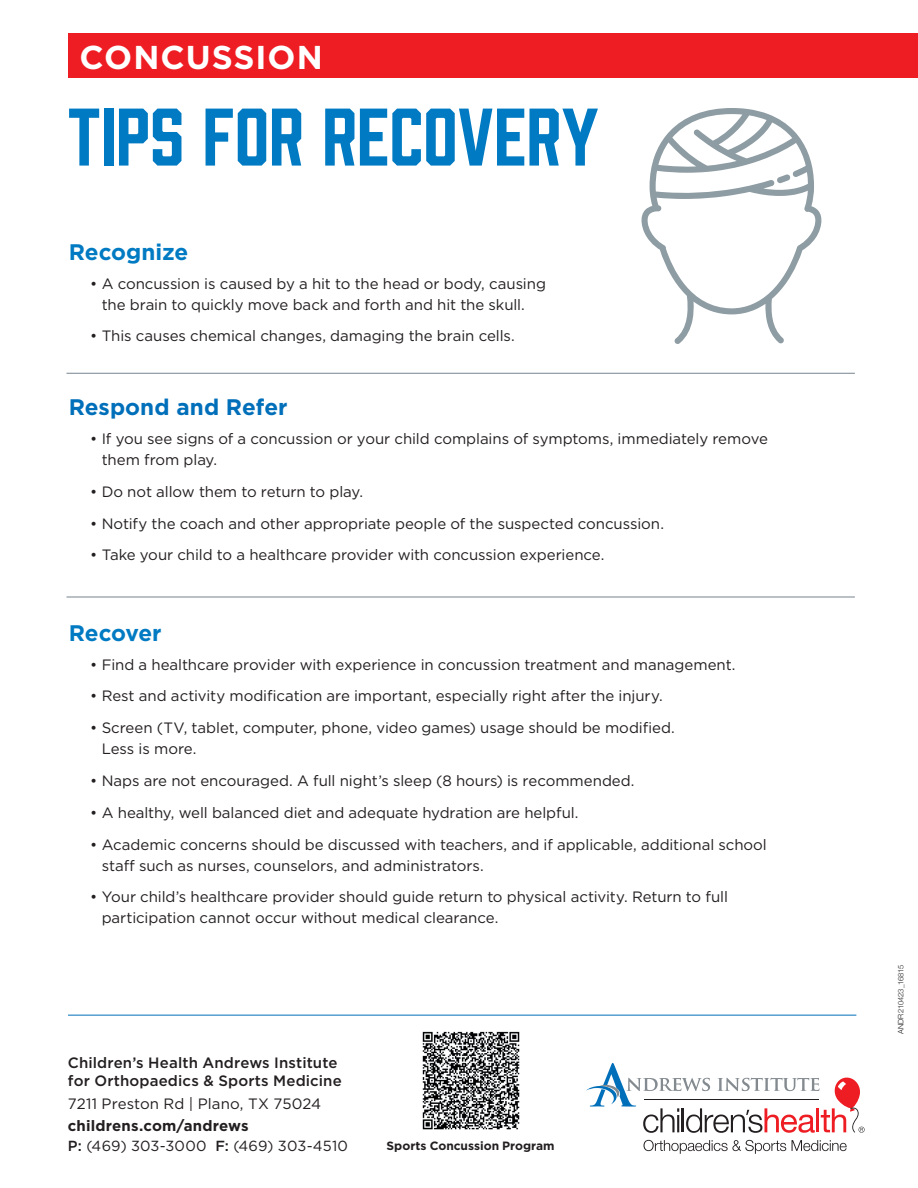
<style>
.page{position:relative;width:918px;height:1188px;background:#fff}
.page>*{position:absolute;margin:0;border:0;box-sizing:border-box;transform-origin:0 0}
.t1{font:75px "Prohibition";letter-spacing:-.005em;color:#007ac2}
.t2{font:700 33px "Gotham";letter-spacing:.03em;color:#fff}
.t3{font:700 22.5px "Gotham";letter-spacing:-.005em;color:#007ac2}
.t4{font:700 22.5px "Gotham";letter-spacing:.005em;color:#006fba}
.t5{font:15px/21px "Gotham";letter-spacing:-.005em;color:#231f20}
.t6{font:500 15px/18px "Gotham";letter-spacing:.01em;color:#231f20}
.t7{font:700 15px "Gotham";letter-spacing:.01em;color:#231f20}
.t8{font:14.7px "Gotham";letter-spacing:.01em;color:#231f20}
.t9{font:700 12px "Gotham";color:#231f20}
.t10{font:300 7.5px "Helvetica Neue";letter-spacing:.005em;color:#231f20}
.s1{font-weight:500}
</style>
<div class="page">
<div style="left:69px;top:33px;width:849px;height:45px;background:#ee1d23"></div>
<svg style="left:642px;top:108px;width:179px;height:236px"></svg>
<hr style="left:66px;top:597px;width:789px;height:1px;background:#76848f">
<hr style="left:66px;top:373px;width:789px;height:1px;background:#76848f">
<svg style="left:644px;top:1140px;width:142px;height:14px"></svg>
<svg style="left:792px;top:1140px;width:55px;height:11px"></svg>
<svg style="left:586px;top:1063px;width:279px;height:70px"></svg>
<hr style="left:68px;top:1015px;width:788px;height:1px;background:#006fba">
<img style="left:422px;top:1031px;width:98px;height:99px">
<h2 class="t2" style="left:80px;top:35px;width:245px">CONCUSSION</h2>
<h1 class="t1" style="left:68px;top:85px;width:532px">TIPs FOR RECOVERY</h1>
<h3 class="t3" style="left:69px;top:237px;width:121px">Recognize</h3>
<p class="t5" style="left:102px;top:272px;width:446px;text-indent:-11px">• A concussion is caused by a hit to the head or body, causing the brain to quickly move back and forth and hit the skull.</p>
<p class="t5" style="left:90px;top:325px;width:426px">• This causes chemical changes, damaging the brain cells.</p>
<h3 class="t4" style="left:69px;top:393px;width:220px">Respond and Refer</h3>
<p class="t5" style="left:102px;top:428px;width:668px;text-indent:-11px">• If you see signs of a concussion or your child complains of symptoms, immediately remove them from play.</p>
<p class="t5" style="left:90px;top:481px;width:274px">• Do not allow them to return to play.</p>
<p class="t5" style="left:90px;top:512px;width:575px">• Notify the coach and other appropriate people of the suspected concussion.</p>
<p class="t5" style="left:90px;top:544px;width:516px">• Take your child to a healthcare provider with concussion experience.</p>
<h3 class="t3" style="left:69px;top:618px;width:94px">Recover</h3>
<p class="t5" style="left:90px;top:653px;width:647px">• Find a healthcare provider with experience in concussion treatment and management.</p>
<p class="t5" style="left:90px;top:685px;width:574px">• Rest and activity modification are important, especially right after the injury.</p>
<p class="t5" style="left:102px;top:717px;width:575px;text-indent:-11px">• Screen (TV, tablet, computer, phone, video games) usage should be modified.<br>Less is more.</p>
<p class="t5" style="left:90px;top:770px;width:546px">• Naps are not encouraged. A full night’s sleep (8 hours) is recommended.</p>
<p class="t5" style="left:90px;top:802px;width:490px">• A healthy, well balanced diet and adequate hydration are helpful.</p>
<p class="t5" style="left:102px;top:833px;width:667px;text-indent:-11px">• Academic concerns should be discussed with teachers, and if applicable, additional school staff such as nurses, counselors, and administrators.</p>
<p class="t5" style="left:102px;top:886px;width:628px;text-indent:-11px">• Your child’s healthcare provider should guide return to physical activity. Return to full participation cannot occur without medical clearance.</p>
<p class="t6" style="left:68px;top:1054px;width:275px">Children’s Health Andrews Institute for Orthopaedics &amp; Sports Medicine</p>
<p class="t5" style="left:68px;top:1093px;width:255px">7211 Preston Rd | Plano, TX 75024</p>
<p class="t7" style="left:68px;top:1116px;width:182px">childrens.com/andrews</p>
<p class="t8" style="left:68px;top:1137px;width:282px"><span class="s1">P:</span> (469) 303-3000 <span class="s1">F:</span> (469) 303-4510</p>
<p class="t9" style="left:387px;top:1138px;width:170px">Sports Concussion Program</p>
<p class="t10" style="left:895px;top:1034px;width:71px;rotate:-90deg">ANDR210423_16815</p>
</div>
